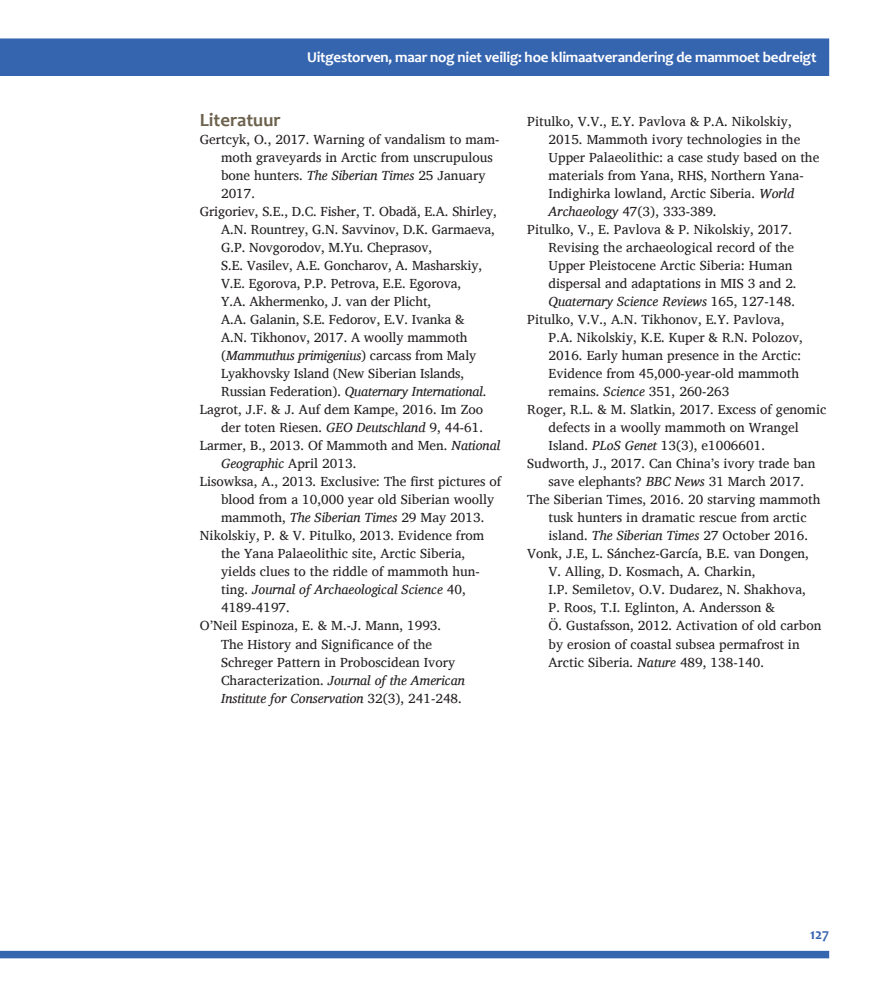
<style>
.page{position:relative;width:893px;height:1000px;background:#fff}
.page>*{position:absolute;margin:0;border:0;box-sizing:border-box;transform-origin:0 0}
.Kopje{font:700 18.75px "Candara";color:#6d624e}
.t1{font:700 15px "Candara";letter-spacing:-.015em;color:#fff}
.t2{font:700 15px "Candara";color:#3665b0}
.Literatuur{font:13.5px/18px "Charis SIL";color:#231f20}
.s1{font-style:italic}
</style>
<div class="page">
<div style="left:0;top:38px;width:829px;height:38px;background:#3665b0"></div>
<div style="left:0;top:950px;width:829px;height:8px;background:#3665b0"></div>
<p class="t1" style="left:307px;top:48px;width:511px">Uitgestorven, maar nog niet veilig: hoe klimaatverandering de mammoet bedreigt</p>
<p class="Kopje" style="left:200px;top:108px;width:82px">Literatuur</p>
<p class="Literatuur" style="left:221px;top:130px;width:280px;text-indent:-21px">Gertcyk, O., 2017. Warning of vandalism to mam&shy;moth graveyards in Arctic from unscrupulous bone hunters. <span class="s1">The Siberian Times</span> 25 January 2017.</p>
<p class="Literatuur" style="left:221px;top:202px;width:277px;text-indent:-21px">Grigoriev, S.E., D.C. Fisher, T. Obadă, E.A. Shirley, A.N. Rountrey, G.N. Savvinov, D.K. Garmaeva, G.P. Novgorodov, M.Yu. Cheprasov,<br>S.E. Vasilev, A.E. Goncharov, A. Masharskiy, V.E. Egorova, P.P. Petrova, E.E. Egorova,<br>Y.A. Akhermenko, J. van der Plicht,<br>A.A. Galanin, S.E. Fedorov, E.V. Ivanka &amp;<br>A.N. Tikhonov, 2017. A woolly mammoth (<span class="s1">Mammuthus primigenius</span>) carcass from Maly Lyakhovsky Island (New Siberian Islands, Russian Federation). <span class="s1">Quaternary International</span>.</p>
<p class="Literatuur" style="left:200px;top:400px;width:285px;text-align:right">Lagrot, J.F. &amp; J. Auf dem Kampe, 2016. Im Zoo der toten Riesen. <span class="s1">GEO Deutschland</span> 9, 44-61.</p>
<p class="Literatuur" style="left:221px;top:436px;width:281px;text-indent:-21px">Larmer, B., 2013. Of Mammoth and Men. <span class="s1">National<br>Geographic</span> April 2013.</p>
<p class="Literatuur" style="left:221px;top:472px;width:282px;text-indent:-21px">Lisowksa, A., 2013. Exclusive: The first pictures of blood from a 10,000 year old Siberian woolly mammoth, <span class="s1">The Siberian Times</span> 29 May 2013.</p>
<p class="Literatuur" style="left:221px;top:526px;width:265px;text-indent:-21px">Nikolskiy, P. &amp; V. Pitulko, 2013. Evidence from the Yana Palaeolithic site, Arctic Siberia, yields clues to the riddle of mammoth hun&shy;ting. <span class="s1">Journal of Archaeological Science</span> 40, 4189-4197.</p>
<p class="Literatuur" style="left:221px;top:616px;width:245px;text-indent:-21px">O’Neil Espinoza, E. &amp; M.-J. Mann, 1993.<br>The History and Significance of the Schreger Pattern in Proboscidean Ivory Characterization. <span class="s1">Journal of the American Institute for Conservation</span> 32(3), 241-248.</p>
<p class="Literatuur" style="left:549px;top:112px;width:272px;text-indent:-21px">Pitulko, V.V., E.Y. Pavlova &amp; P.A. Nikolskiy, 2015. Mammoth ivory technologies in the Upper Palaeolithic: a case study based on the materials from Yana, RHS, Northern Yana-Indighirka lowland, Arctic Siberia. <span class="s1">World Archaeology</span> 47(3), 333-389.</p>
<p class="Literatuur" style="left:549px;top:220px;width:250px;text-indent:-21px">Pitulko, V., E. Pavlova &amp; P. Nikolskiy, 2017.<br>Revising the archaeological record of the Upper Pleistocene Arctic Siberia: Human dispersal and adaptations in MIS 3 and 2.<br><span class="s1">Quaternary Science Reviews</span> 165, 127-148.</p>
<p class="Literatuur" style="left:549px;top:310px;width:256px;text-indent:-21px">Pitulko, V.V., A.N. Tikhonov, E.Y. Pavlova, P.A. Nikolskiy, K.E. Kuper &amp; R.N. Polozov, 2016. Early human presence in the Arctic:<br>Evidence from 45,000-year-old mammoth remains. <span class="s1">Science</span> 351, 260-263</p>
<p class="Literatuur" style="left:549px;top:400px;width:279px;text-indent:-21px">Roger, R.L. &amp; M. Slatkin, 2017. Excess of genomic defects in a woolly mammoth on Wrangel<br>Island. <span class="s1">PLoS Genet</span> 13(3), e1006601.</p>
<p class="Literatuur" style="left:549px;top:454px;width:268px;text-indent:-21px">Sudworth, J., 2017. Can China’s ivory trade ban save elephants? <span class="s1">BBC News</span> 31 March 2017.</p>
<p class="Literatuur" style="left:549px;top:490px;width:273px;text-indent:-21px">The Siberian Times, 2016. 20 starving mammoth tusk hunters in dramatic rescue from arctic island. <span class="s1">The Siberian Times</span> 27 October 2016.</p>
<p class="Literatuur" style="left:549px;top:544px;width:274px;text-indent:-21px">Vonk, J.E, L. Sánchez-García, B.E. van Dongen, V. Alling, D. Kosmach, A. Charkin,<br>I.P. Semiletov, O.V. Dudarez, N. Shakhova,<br>P. Roos, T.I. Eglinton, A. Andersson &amp;<br>Ö. Gustafsson, 2012. Activation of old carbon by erosion of coastal subsea permafrost in Arctic Siberia. <span class="s1">Nature</span> 489, 138-140.</p>
<p class="t2" style="left:810px;top:924px;width:21px">127</p>
</div>
